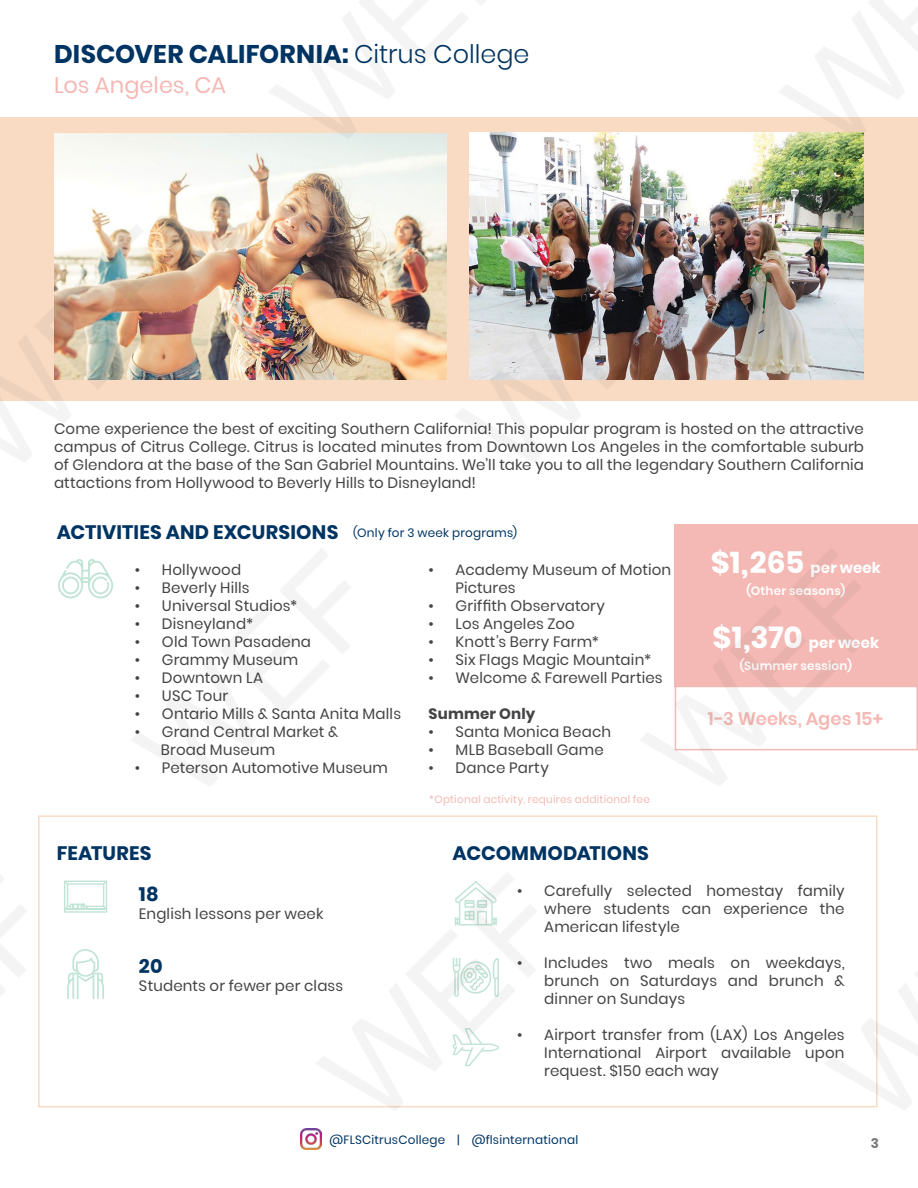
<style>
.page{position:relative;width:918px;height:1188px;background:#fff}
.page>*{position:absolute;margin:0;border:0;box-sizing:border-box;transform-origin:0 0}
.t1{font:700 25.5px "Poppins";letter-spacing:.005em;color:#003462}
.t2{font:22.5px "Poppins";color:#f4b9b4}
.t3{font:700 19.5px "Poppins";letter-spacing:.01em;color:#003462}
.t4{font:600 18px "Poppins";color:#f4b9b4}
.t5{font:15px/18px "Poppins";letter-spacing:.01em;color:#444345;text-align:justify}
.t6{font:700 15px "Poppins";letter-spacing:.01em;color:#fff}
.t7{font:700 15px "Poppins";letter-spacing:.01em;color:#444345}
.t8{font:700 13.5px "Poppins";color:#7c7c7d}
.t9{font:12px "Poppins";letter-spacing:.02em;color:#003462}
.t10{font:600 12px "Poppins";letter-spacing:.02em;color:#fff}
.t11{font:10.5px "Poppins";letter-spacing:.025em;color:#f4b9b4}
.s1{font-weight:300}
.s2{font-size:30px}
</style>
<div class="page">
<div style="left:0;top:117px;width:918px;height:284px;background:#f9dbc4"></div>
<img style="left:470px;top:133px;width:394px;height:247px">
<img style="left:54px;top:133px;width:392px;height:247px">
<img style="left:301px;top:1148px;width:20px;height:1px">
<svg style="left:58px;top:559px;width:55px;height:39px"></svg>
<svg style="left:85px;top:949px;width:19px;height:50px"></svg>
<svg style="left:85px;top:881px;width:22px;height:32px"></svg>
<div style="left:675px;top:524px;width:243px;height:163px;background:#f4b9b4"></div>
<img style="left:252px;top:0;width:295px;height:176px">
<img style="left:761px;top:0;width:157px;height:176px">
<img style="left:0;top:205px;width:223px;height:257px">
<img style="left:437px;top:205px;width:296px;height:257px">
<img style="left:622px;top:529px;width:296px;height:295px">
<img style="left:0;top:853px;width:85px;height:255px">
<img style="left:298px;top:873px;width:296px;height:275px">
<img style="left:808px;top:853px;width:110px;height:257px">
<h1 class="t1" style="left:54px;top:39px;width:477px">DISCOVER CALIFORNIA: <span class="s1">Citrus College</span></h1>
<h2 class="t2" style="left:54px;top:73px;width:174px">Los Angeles, CA</h2>
<p class="t5" style="left:54px;top:420px;width:812px">Come experience the best of exciting Southern California! This popular program is hosted on the attractive campus of Citrus College. Citrus is located minutes from Downtown Los Angeles in the comfortable suburb of Glendora at the base of the San Gabriel Mountains. We’ll take you to all the legendary Southern California attactions from Hollywood to Beverly Hills to Disneyland!</p>
<h3 class="t3" style="left:57px;top:521px;width:283px">ACTIVITIES AND EXCURSIONS</h3>
<p class="t9" style="left:353px;top:525px;width:166px">(Only for 3 week programs)</p>
<p class="t5" style="left:135px;top:560px;width:108px">• Hollywood</p>
<p class="t5" style="left:135px;top:578px;width:116px">• Beverly Hills</p>
<p class="t5" style="left:135px;top:596px;width:164px">• Universal Studios*</p>
<p class="t5" style="left:135px;top:614px;width:120px">• Disneyland*</p>
<p class="t5" style="left:135px;top:632px;width:178px">• Old Town Pasadena</p>
<p class="t5" style="left:135px;top:650px;width:165px">• Grammy Museum</p>
<p class="t5" style="left:135px;top:668px;width:130px">• Downtown LA</p>
<p class="t5" style="left:135px;top:686px;width:95px">• USC Tour</p>
<p class="t5" style="left:135px;top:704px;width:268px">• Ontario Mills &amp; Santa Anita Malls</p>
<p class="t5" style="left:161px;top:722px;width:179px;text-indent:-26px">• Grand Central Market &amp;<br>Broad Museum</p>
<p class="t5" style="left:135px;top:758px;width:254px">• Peterson Automotive Museum</p>
<p class="t5" style="left:456px;top:560px;width:217px;text-indent:-27px">• Academy Museum of Motion<br>Pictures</p>
<p class="t5" style="left:429px;top:596px;width:178px">• Griffith Observatory</p>
<p class="t5" style="left:429px;top:614px;width:148px">• Los Angeles Zoo</p>
<p class="t5" style="left:429px;top:632px;width:172px">• Knott’s Berry Farm*</p>
<p class="t5" style="left:429px;top:650px;width:224px">• Six Flags Magic Mountain*</p>
<p class="t5" style="left:429px;top:668px;width:236px">• Welcome &amp; Farewell Parties</p>
<p class="t7" style="left:429px;top:705px;width:108px">Summer Only</p>
<p class="t5" style="left:429px;top:722px;width:184px">• Santa Monica Beach</p>
<p class="t5" style="left:429px;top:740px;width:177px">• MLB Baseball Game</p>
<p class="t5" style="left:429px;top:758px;width:122px">• Dance Party</p>
<p class="t11" style="left:429px;top:793px;width:222px">*Optional activity, requires additional fee</p>
<p class="t6" style="left:711px;top:559px;width:172px"><span class="s2">$1,265</span> per week</p>
<p class="t10" style="left:747px;top:584px;width:100px">(Other seasons)</p>
<p class="t6" style="left:713px;top:634px;width:168px"><span class="s2">$1,370</span> per week</p>
<p class="t10" style="left:740px;top:659px;width:114px">(Summer session)</p>
<p class="t4" style="left:708px;top:708px;width:177px">1-3 Weeks, Ages 15+</p>
<h3 class="t3" style="left:57px;top:842px;width:96px">FEATURES</h3>
<h3 class="t3" style="left:453px;top:842px;width:198px">ACCOMMODATIONS</h3>
<p class="t5" style="left:544px;top:882px;width:302px;text-indent:-27px">• Carefully selected homestay family where students can experience the American lifestyle</p>
<p class="t5" style="left:544px;top:954px;width:302px;text-indent:-27px">• Includes two meals on weekdays, brunch on Saturdays and brunch &amp; dinner on Sundays</p>
<p class="t5" style="left:544px;top:1026px;width:302px;text-indent:-27px">• Airport transfer from (LAX) Los Angeles International Airport available upon request. $150 each way</p>
<h3 class="t3" style="left:139px;top:883px;width:21px">18</h3>
<p class="t5" style="left:139px;top:905px;width:186px">English lessons per week</p>
<h3 class="t3" style="left:139px;top:955px;width:25px">20</h3>
<p class="t5" style="left:139px;top:977px;width:206px">Students or fewer per class</p>
<p class="t9" style="left:330px;top:1133px;width:250px">@FLSCitrusCollege | @flsinternational</p>
<p class="t8" style="left:871px;top:1136px;width:10px">3</p>
</div>
